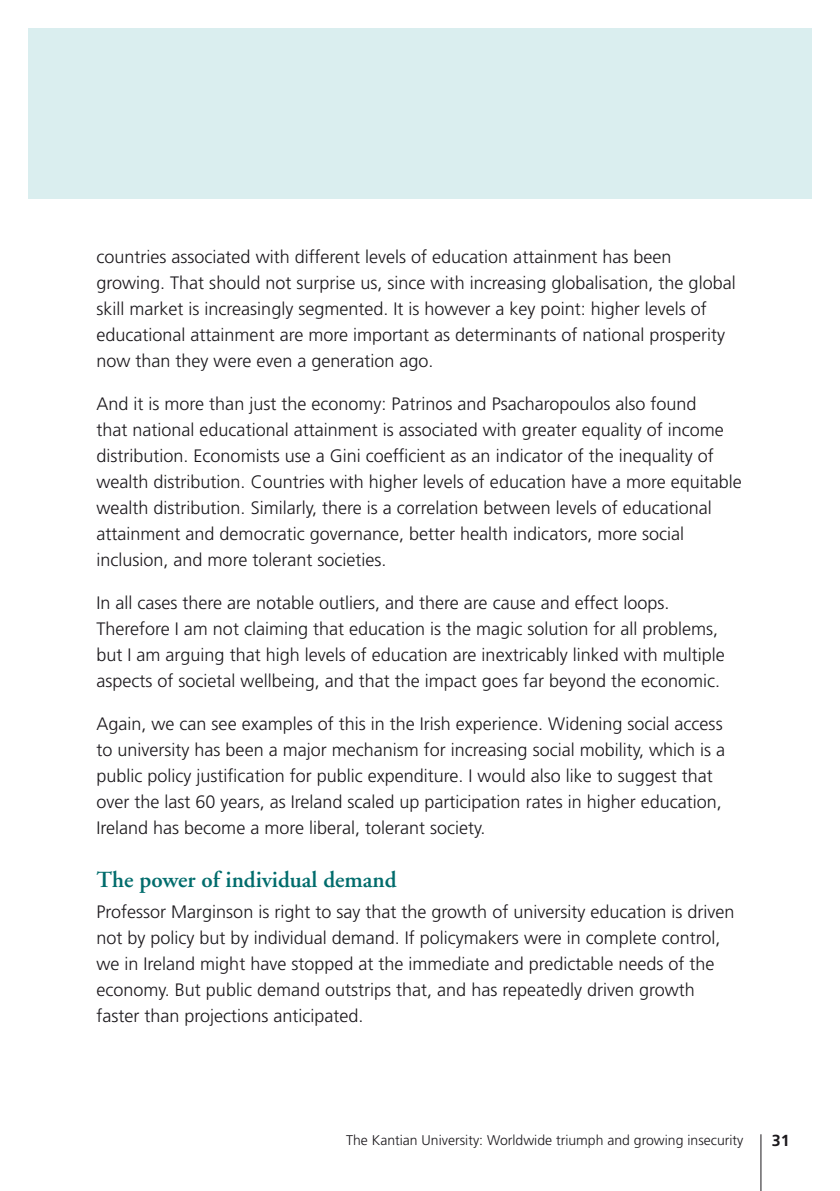
<style>
.page{position:relative;width:840px;height:1191px;background:#fff}
.page>*{position:absolute;margin:0;border:0;box-sizing:border-box;transform-origin:0 0}
.t1{font:600 23px "Adobe Garamond";color:#006c6c}
.Body__3{font:300 18px/26px "Frutiger LT Std";color:#1b181c}
.t2{font:700 16px "Frutiger LT Std";color:#1b181c}
.t3{font:300 14px "Frutiger LT Std";color:#1b181c}
</style>
<div class="page">
<div style="left:28px;top:28px;width:783px;height:170px;background:#daeeef"></div>
<hr style="left:760px;top:1134px;width:1px;height:57px;background:#1b181c">
<p class="Body__3" style="left:96px;top:244px;width:640px">countries associated with different levels of education attainment has been growing. That should not surprise us, since with increasing globalisation, the global skill market is increasingly segmented. It is however a key point: higher levels of educational attainment are more important as determinants of national prosperity now than they were even a generation ago.</p>
<p class="Body__3" style="left:96px;top:391px;width:646px">And it is more than just the economy: Patrinos and Psacharopoulos also found<br>that national educational attainment is associated with greater equality of income distribution. Economists use a Gini coefficient as an indicator of the inequality of wealth distribution. Countries with higher levels of education have a more equitable wealth distribution. Similarly, there is a correlation between levels of educational attainment and democratic governance, better health indicators, more social inclusion, and more tolerant societies.</p>
<p class="Body__3" style="left:96px;top:590px;width:629px">In all cases there are notable outliers, and there are cause and effect loops.<br>Therefore I am not claiming that education is the magic solution for all problems, but I am arguing that high levels of education are inextricably linked with multiple aspects of societal wellbeing, and that the impact goes far beyond the economic.</p>
<p class="Body__3" style="left:96px;top:711px;width:630px">Again, we can see examples of this in the Irish experience. Widening social access to university has been a major mechanism for increasing social mobility, which is a public policy justification for public expenditure. I would also like to suggest that over the last 60 years, as Ireland scaled up participation rates in higher education, Ireland has become a more liberal, tolerant society.</p>
<h3 class="t1" style="left:96px;top:866px;width:301px">The power of individual demand</h3>
<p class="Body__3" style="left:96px;top:899px;width:639px">Professor Marginson is right to say that the growth of university education is driven not by policy but by individual demand. If policymakers were in complete control, we in Ireland might have stopped at the immediate and predictable needs of the economy. But public demand outstrips that, and has repeatedly driven growth faster than projections anticipated.</p>
<p class="t3" style="left:346px;top:1132px;width:398px">The Kantian University: Worldwide triumph and growing insecurity</p>
<p class="t2" style="left:771px;top:1131px;width:19px">31</p>
</div>
